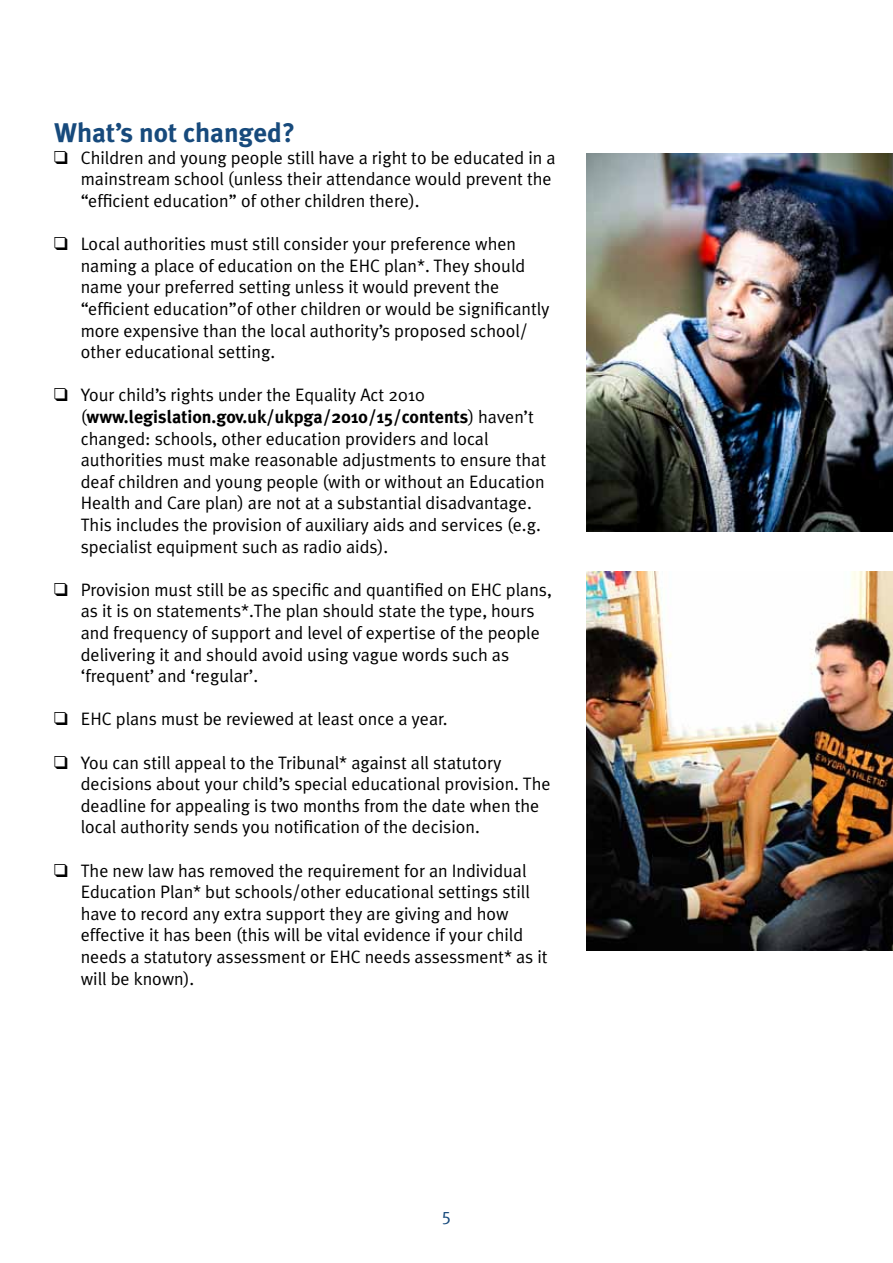
<style>
.page{position:relative;width:893px;height:1263px;background:#fff}
.page>*{position:absolute;margin:0;border:0;box-sizing:border-box;transform-origin:0 0}
.t1{font:700 27px "Meta Plus";color:#174a7c}
.t2{font:18px/21.6px "Meta Plus Normal";color:#000}
.t3{font:700 18px "Meta Plus";color:#000}
.t4{font:18px "Meta Plus Normal";color:#174a7c}
.s1{font-family:"Monotype Sorts"}
.s2{font-family:"Meta Plus Normal";font-weight:400}
</style>
<div class="page">
<img style="left:587px;top:153px;width:306px;height:378px">
<img style="left:587px;top:572px;width:306px;height:378px">
<h1 class="t1" style="left:54px;top:117px;width:243px">What’s not changed?</h1>
<p class="t2" style="left:81px;top:146px;width:476px;text-indent:-27px"><span class="s1">q</span> Children and young people still have a right to be educated in a mainstream school (unless their attendance would prevent the “efficient education” of other children there).</p>
<p class="t2" style="left:81px;top:233px;width:470px;text-indent:-27px"><span class="s1">q</span> Local authorities must still consider your preference when naming a place of education on the EHC plan*. They should name your preferred setting unless it would prevent the “efficient education”of other children or would be significantly more expensive than the local authority’s proposed school/ other educational setting.</p>
<p class="t2" style="left:54px;top:384px;width:372px"><span class="s1">q</span> Your child’s rights under the Equality Act 2010</p>
<p class="t3" style="left:81px;top:406px;width:455px"><span class="s2">(</span>www.legislation.gov.uk/ukpga/2010/15/contents<span class="s2">) haven’t</span></p>
<p class="t2" style="left:81px;top:427px;width:467px">changed: schools, other education providers and local authorities must make reasonable adjustments to ensure that deaf children and young people (with or without an Education Health and Care plan) are not at a substantial disadvantage.<br>This includes the provision of auxiliary aids and services (e.g. specialist equipment such as radio aids).</p>
<p class="t2" style="left:81px;top:578px;width:473px;text-indent:-27px"><span class="s1">q</span> Provision must still be as specific and quantified on EHC plans, as it is on statements*.The plan should state the type, hours and frequency of support and level of expertise of the people delivering it and should avoid using vague words such as ‘frequent’ and ‘regular’.</p>
<p class="t2" style="left:54px;top:708px;width:395px"><span class="s1">q</span> EHC plans must be reviewed at least once a year.</p>
<p class="t2" style="left:81px;top:751px;width:471px;text-indent:-27px"><span class="s1">q</span> You can still appeal to the Tribunal* against all statutory decisions about your child’s special educational provision. The deadline for appealing is two months from the date when the local authority sends you notification of the decision.</p>
<p class="t2" style="left:81px;top:859px;width:468px;text-indent:-27px"><span class="s1">q</span> The new law has removed the requirement for an Individual Education Plan* but schools/other educational settings still have to record any extra support they are giving and how effective it has been (this will be vital evidence if your child needs a statutory assessment or EHC needs assessment* as it will be known).</p>
<p class="t4" style="left:442px;top:1204px;width:11px">5</p>
</div>
